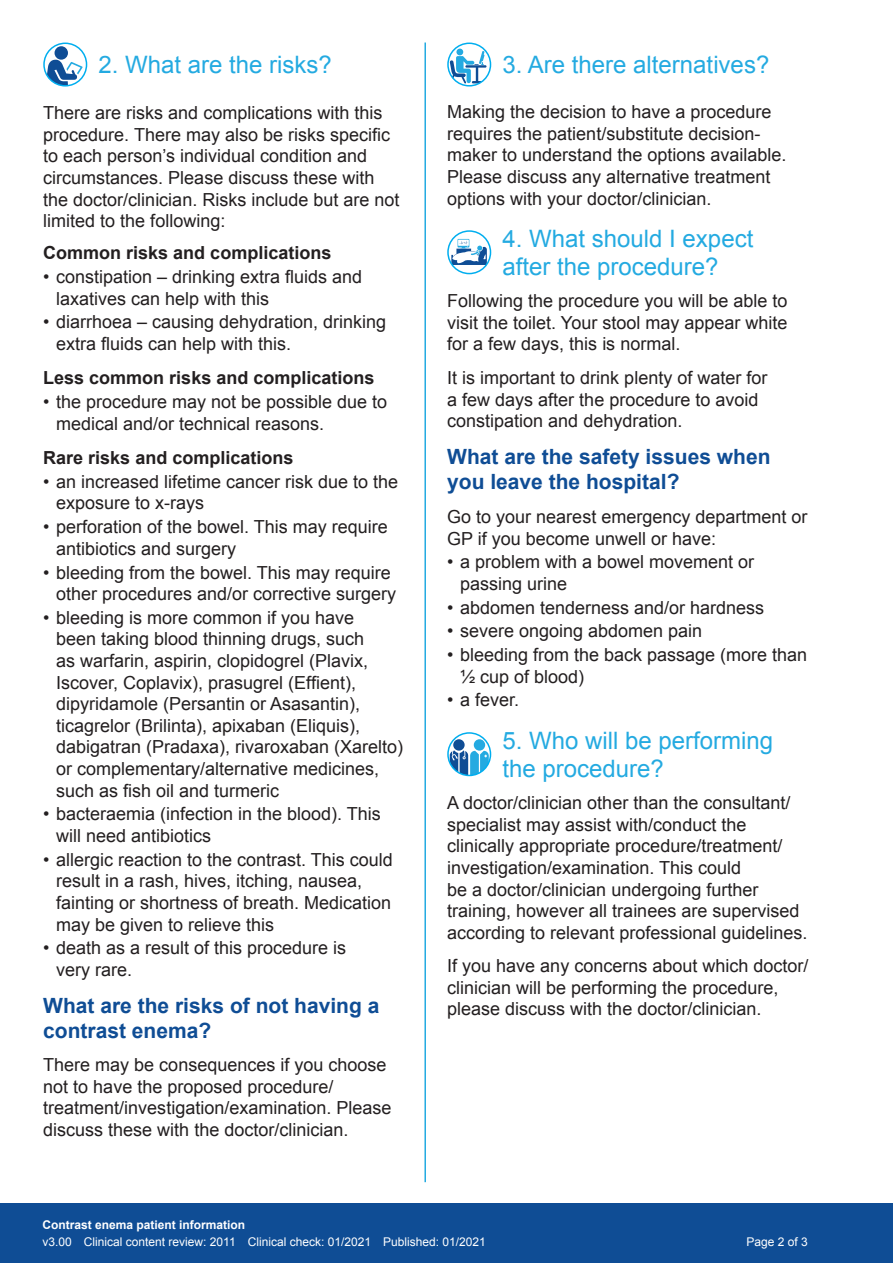
<style>
.page{position:relative;width:893px;height:1263px;background:#fff}
.page>*{position:absolute;margin:0;border:0;box-sizing:border-box;transform-origin:0 0}
.t1{font:24px/28.8px "Arial";color:#24aae1}
.t2{font:700 21px/25.2px "Arial";color:#0f4d95}
.t3{font:18px/21.6px "Arial";color:#231f20}
.t4{font:700 18px "Arial";color:#231f20}
.t5{font:12px "Arial";color:#fff}
.t6{font:700 12px "Arial";color:#fff}
</style>
<div class="page">
<hr style="left:892px;top:1178px;width:1px;height:85px;background:#0f4d95">
<div style="left:0;top:1203px;width:893px;height:60px;background:#0f4d95"></div>
<hr style="left:424px;top:43px;width:2px;height:1139px;background:#24aae1">
<svg style="left:448px;top:43px;width:42px;height:43px"></svg>
<svg style="left:449px;top:49px;width:38px;height:35px"></svg>
<div style="left:447px;top:43px;width:44px;height:44px;border:2px solid #00aeef;border-radius:50%"></div>
<svg style="left:448px;top:231px;width:42px;height:43px"></svg>
<svg style="left:450px;top:239px;width:38px;height:32px"></svg>
<div style="left:447px;top:230px;width:44px;height:44px;border:2px solid #00aeef;border-radius:50%"></div>
<svg style="left:448px;top:733px;width:42px;height:42px"></svg>
<svg style="left:450px;top:739px;width:39px;height:36px"></svg>
<div style="left:474px;top:739px;width:11px;height:12px;background:#24aae1;border-radius:50%"></div>
<div style="left:447px;top:732px;width:44px;height:44px;border:2px solid #00aeef;border-radius:50%"></div>
<svg style="left:44px;top:43px;width:43px;height:43px"></svg>
<svg style="left:46px;top:65px;width:35px;height:20px"></svg>
<div style="left:43px;top:43px;width:44px;height:44px;border:2px solid #00aeef;border-radius:50%"></div>
<p class="t1" style="left:99px;top:51px;width:235px">2. What are the risks?</p>
<p class="t3" style="left:43px;top:102px;width:358px">There are risks and complications with this procedure. There may also be risks specific to each person’s individual condition and circumstances. Please discuss these with the doctor/clinician. Risks include but are not limited to the following:</p>
<p class="t4" style="left:43px;top:241px;width:290px">Common risks and complications</p>
<p class="t3" style="left:56px;top:266px;width:308px;text-indent:-13px">• constipation – drinking extra fluids and laxatives can help with this</p>
<p class="t3" style="left:56px;top:312px;width:332px;text-indent:-13px">• diarrhoea – causing dehydration, drinking extra fluids can help with this.</p>
<p class="t4" style="left:43px;top:366px;width:333px">Less common risks and complications</p>
<p class="t3" style="left:56px;top:391px;width:333px;text-indent:-13px">• the procedure may not be possible due to medical and/or technical reasons.</p>
<p class="t4" style="left:43px;top:446px;width:252px">Rare risks and complications</p>
<p class="t3" style="left:56px;top:471px;width:344px;text-indent:-13px">• an increased lifetime cancer risk due to the exposure to x-rays</p>
<p class="t3" style="left:56px;top:516px;width:333px;text-indent:-13px">• perforation of the bowel. This may require antibiotics and surgery</p>
<p class="t3" style="left:43px;top:562px;width:354px;text-align:right">• bleeding from the bowel. This may require other procedures and/or corrective surgery</p>
<p class="t3" style="left:56px;top:607px;width:349px;text-indent:-13px">• bleeding is more common if you have<br>been taking blood thinning drugs, such<br>as warfarin, aspirin, clopidogrel (Plavix, Iscover, Coplavix), prasugrel (Effient), dipyridamole (Persantin or Asasantin), ticagrelor (Brilinta), apixaban (Eliquis), dabigatran (Pradaxa), rivaroxaban (Xarelto) or complementary/alternative medicines, such as fish oil and turmeric</p>
<p class="t3" style="left:56px;top:803px;width:326px;text-indent:-13px">• bacteraemia (infection in the blood). This will need antibiotics</p>
<p class="t3" style="left:56px;top:849px;width:338px;text-indent:-13px">• allergic reaction to the contrast. This could result in a rash, hives, itching, nausea, fainting or shortness of breath. Medication may be given to relieve this</p>
<p class="t3" style="left:56px;top:937px;width:292px;text-indent:-13px">• death as a result of this procedure is very rare.</p>
<p class="t2" style="left:43px;top:993px;width:338px">What are the risks of not having a contrast enema?</p>
<p class="t3" style="left:43px;top:1054px;width:350px">There may be consequences if you choose not to have the proposed procedure/ treatment/investigation/examination. Please discuss these with the doctor/clinician.</p>
<p class="t1" style="left:502px;top:51px;width:268px">3. Are there alternatives?</p>
<p class="t3" style="left:447px;top:101px;width:341px">Making the decision to have a procedure requires the patient/substitute decision&shy;maker to understand the options available.<br>Please discuss any alternative treatment options with your doctor/clinician.</p>
<p class="t1" style="left:502px;top:224px;width:252px">4. What should I expect after the procedure?</p>
<p class="t3" style="left:447px;top:290px;width:342px;text-align:justify">Following the procedure you will be able to visit the toilet. Your stool may appear white for a few days, this is normal.</p>
<p class="t3" style="left:447px;top:367px;width:322px">It is important to drink plenty of water for a few days after the procedure to avoid constipation and dehydration.</p>
<p class="t2" style="left:447px;top:445px;width:325px">What are the safety issues when you leave the hospital?</p>
<p class="t3" style="left:447px;top:506px;width:362px">Go to your nearest emergency department or<br>GP if you become unwell or have:</p>
<p class="t3" style="left:460px;top:551px;width:296px;text-indent:-13px">• a problem with a bowel movement or passing urine</p>
<p class="t3" style="left:447px;top:597px;width:318px">• abdomen tenderness and/or hardness</p>
<p class="t3" style="left:447px;top:620px;width:256px">• severe ongoing abdomen pain</p>
<p class="t3" style="left:460px;top:644px;width:349px;text-indent:-13px">• bleeding from the back passage (more than ½ cup of blood)</p>
<p class="t3" style="left:447px;top:689px;width:73px">• a fever.</p>
<p class="t1" style="left:502px;top:726px;width:272px">5. Who will be performing the procedure?</p>
<p class="t3" style="left:447px;top:792px;width:362px">A doctor/clinician other than the consultant/ specialist may assist with/conduct the clinically appropriate procedure/treatment/ investigation/examination. This could<br>be a doctor/clinician undergoing further training, however all trainees are supervised according to relevant professional guidelines.</p>
<p class="t3" style="left:447px;top:955px;width:363px">If you have any concerns about which doctor/ clinician will be performing the procedure, please discuss with the doctor/clinician.</p>
<p class="t6" style="left:43px;top:1217px;width:204px">Contrast enema patient information</p>
<p class="t5" style="left:43px;top:1234px;width:445px">v3.00 Clinical content review: 2011 Clinical check: 01/2021 Published: 01/2021</p>
<p class="t5" style="left:746px;top:1234px;width:63px">Page 2 of 3</p>
</div>
